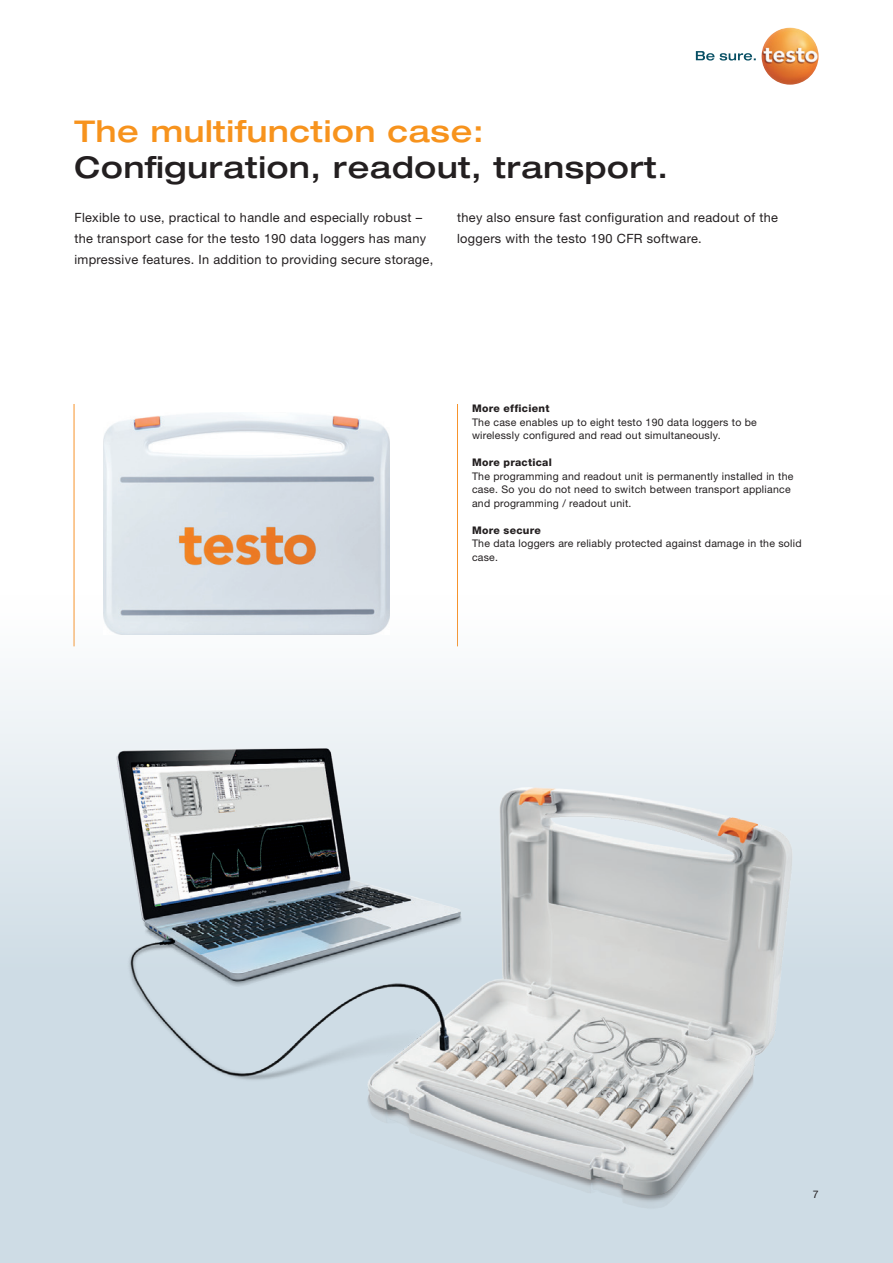
<style>
.page{position:relative;width:893px;height:1263px;background:#fff}
.page>*{position:absolute;margin:0;border:0;box-sizing:border-box;transform-origin:0 0}
.t1{font:500 expanded 30px "Helvetica Neue LTW1 G";letter-spacing:.025em;color:#231f20}
.t2{font:500 expanded 30px "Helvetica Neue LTW1 G";letter-spacing:.025em;color:#f7931d}
.t3{font:12.75px/21px "Helvetica Neue LTW1 G";letter-spacing:.025em;color:#231f20}
.t4{font:10.5px/13.5px "Helvetica Neue LTW1 G";letter-spacing:.025em;color:#231f20}
.t5{font:800 10.5px "Helvetica Neue LTW1 G";letter-spacing:.025em;color:#231f20}
</style>
<div class="page">
<hr style="left:457px;top:404px;width:1px;height:242px;background:#f7932c">
<hr style="left:74px;top:404px;width:1px;height:242px;background:#f7932c">
<div style="left:0;top:595px;width:893px;height:668px;background:linear-gradient(to bottom,#f6f9fa,#c2d3df)"></div>
<img style="left:101px;top:740px;width:715px;height:473px">
<svg style="left:696px;top:51px;width:60px;height:10px"></svg>
<img style="left:761px;top:28px;width:58px;height:57px;border-radius:29px">
<img style="left:103px;top:413px;width:287px;height:222px">
<h1 class="t2" style="left:74px;top:112px;width:411px">The multifunction case:</h1>
<h1 class="t1" style="left:74px;top:148px;width:595px">Configuration, readout, transport.</h1>
<p class="t3" style="left:74px;top:207px;width:360px">Flexible to use, practical to handle and especially robust – the transport case for the testo 190 data loggers has many impressive features. In addition to providing secure storage,</p>
<p class="t3" style="left:457px;top:207px;width:322px">they also ensure fast configuration and readout of the loggers with the testo 190 CFR software.</p>
<p class="t5" style="left:472px;top:402px;width:79px">More efficient</p>
<p class="t4" style="left:472px;top:415px;width:286px">The case enables up to eight testo 190 data loggers to be wirelessly configured and read out simultaneously.</p>
<p class="t5" style="left:472px;top:456px;width:81px">More practical</p>
<p class="t4" style="left:472px;top:469px;width:323px">The programming and readout unit is permanently installed in the case. So you do not need to switch between transport appliance and programming / readout unit.</p>
<p class="t5" style="left:472px;top:524px;width:70px">More secure</p>
<p class="t4" style="left:472px;top:537px;width:331px">The data loggers are reliably protected against damage in the solid case.</p>
<p class="t4" style="left:813px;top:1187px;width:7px">7</p>
</div>
